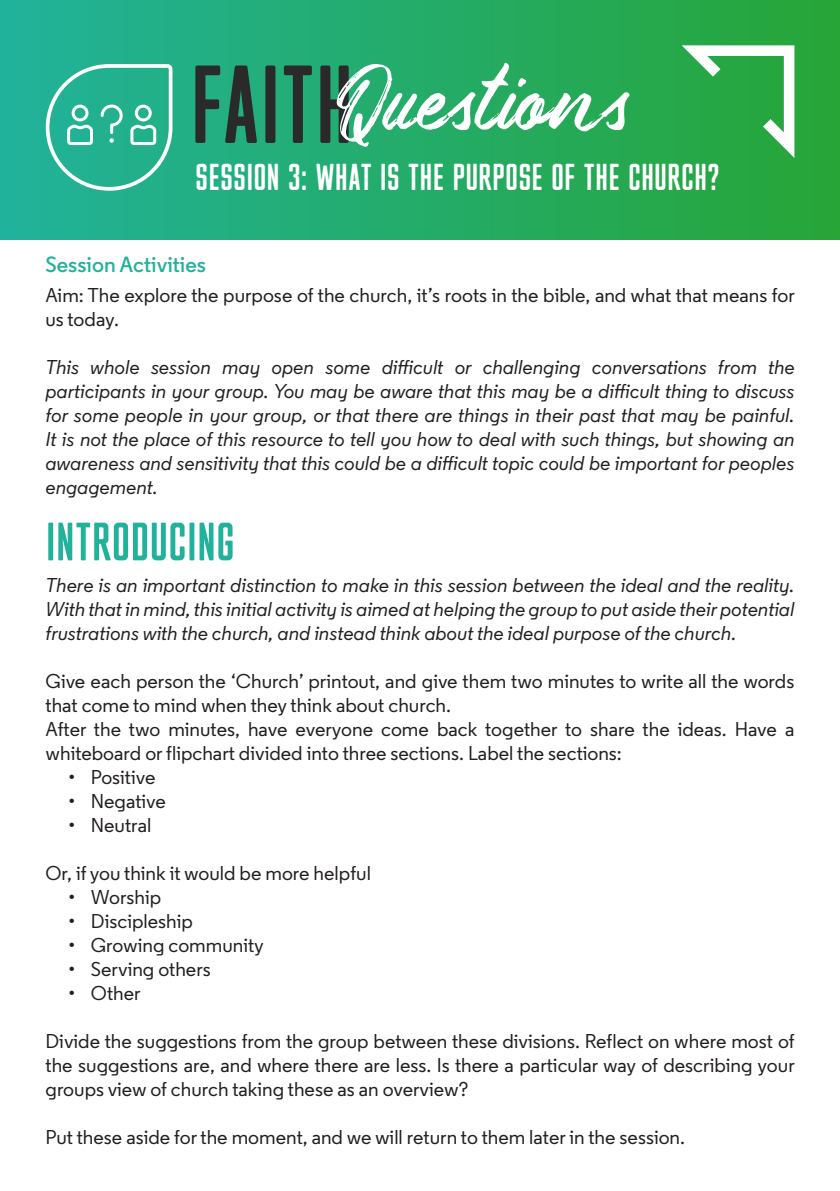
<style>
.page{position:relative;width:840px;height:1191px;background:#fff}
.page>*{position:absolute;margin:0;border:0;box-sizing:border-box;transform-origin:0 0}
.t1{font:73px "Underland";color:#fff}
.t2{font:51.4px "M Fred Rounded";color:#21b29b}
.t3{font:35.8px "M Fred Rounded";color:#fff}
.t4{font:600 22px "Regular";color:#21b29b}
.t5{font:500 20px/24px "Regular";color:#231f20}
.t6{font:italic 500 20px/24px "Regular";color:#231f20;text-align:justify}
</style>
<div class="page">
<div style="left:0;top:0;width:839px;height:240px;background:linear-gradient(to right,#21b29b,#27a537)"></div>
<svg style="left:681px;top:45px;width:113px;height:113px"></svg>
<svg style="left:195px;top:65px;width:62px;height:78px"></svg>
<div style="left:265px;top:65px;width:10px;height:78px;background:#2a2a2a;border-radius:2px"></div>
<svg style="left:284px;top:65px;width:28px;height:78px"></svg>
<svg style="left:320px;top:65px;width:28px;height:78px"></svg>
<svg style="left:45px;top:63px;width:128px;height:128px"></svg>
<h1 class="t1" style="left:336px;top:62px;width:293px">Questions</h1>
<p class="t3" style="left:195px;top:157px;width:526px">SESSION 3: WHAT IS THE PURPOSE OF THE CHURCH?</p>
<p class="t4" style="left:45px;top:251px;width:162px">Session Activities</p>
<p class="t5" style="left:45px;top:283px;width:750px">Aim: The explore the purpose of the church, it’s roots in the bible, and what that means for us today.</p>
<p class="t6" style="left:45px;top:355px;width:750px">This whole session may open some difficult or challenging conversations from the participants in your group. You may be aware that this may be a difficult thing to discuss for some people in your group, or that there are things in their past that may be painful.<br>It is not the place of this resource to tell you how to deal with such things, but showing an awareness and sensitivity that this could be a difficult topic could be important for peoples engagement.</p>
<p class="t2" style="left:46px;top:514px;width:190px">INTRODUCING</p>
<p class="t6" style="left:46px;top:572px;width:750px">There is an important distinction to make in this session between the ideal and the reality.<br>With that in mind, this initial activity is aimed at helping the group to put aside their potential frustrations with the church, and instead think about the ideal purpose of the church.</p>
<p class="t5" style="left:46px;top:668px;width:750px">Give each person the ‘Church’ printout, and give them two minutes to write all the words that come to mind when they think about church.</p>
<p class="t5" style="left:46px;top:716px;width:750px">After the two minutes, have everyone come back together to share the ideas. Have a whiteboard or flipchart divided into three sections. Label the sections:</p>
<p class="t5" style="left:68px;top:764px;width:89px">• Positive</p>
<p class="t5" style="left:68px;top:788px;width:99px">• Negative</p>
<p class="t5" style="left:68px;top:812px;width:84px">• Neutral</p>
<p class="t5" style="left:46px;top:860px;width:327px">Or, if you think it would be more helpful</p>
<p class="t5" style="left:68px;top:884px;width:94px">• Worship</p>
<p class="t5" style="left:68px;top:908px;width:126px">• Discipleship</p>
<p class="t5" style="left:68px;top:932px;width:197px">• Growing community</p>
<p class="t5" style="left:68px;top:956px;width:144px">• Serving others</p>
<p class="t5" style="left:68px;top:980px;width:74px">• Other</p>
<p class="t5" style="left:46px;top:1028px;width:750px;text-align:justify">Divide the suggestions from the group between these divisions. Reflect on where most of the suggestions are, and where there are less. Is there a particular way of describing your groups view of church taking these as an overview?</p>
<p class="t5" style="left:46px;top:1124px;width:640px">Put these aside for the moment, and we will return to them later in the session.</p>
</div>
